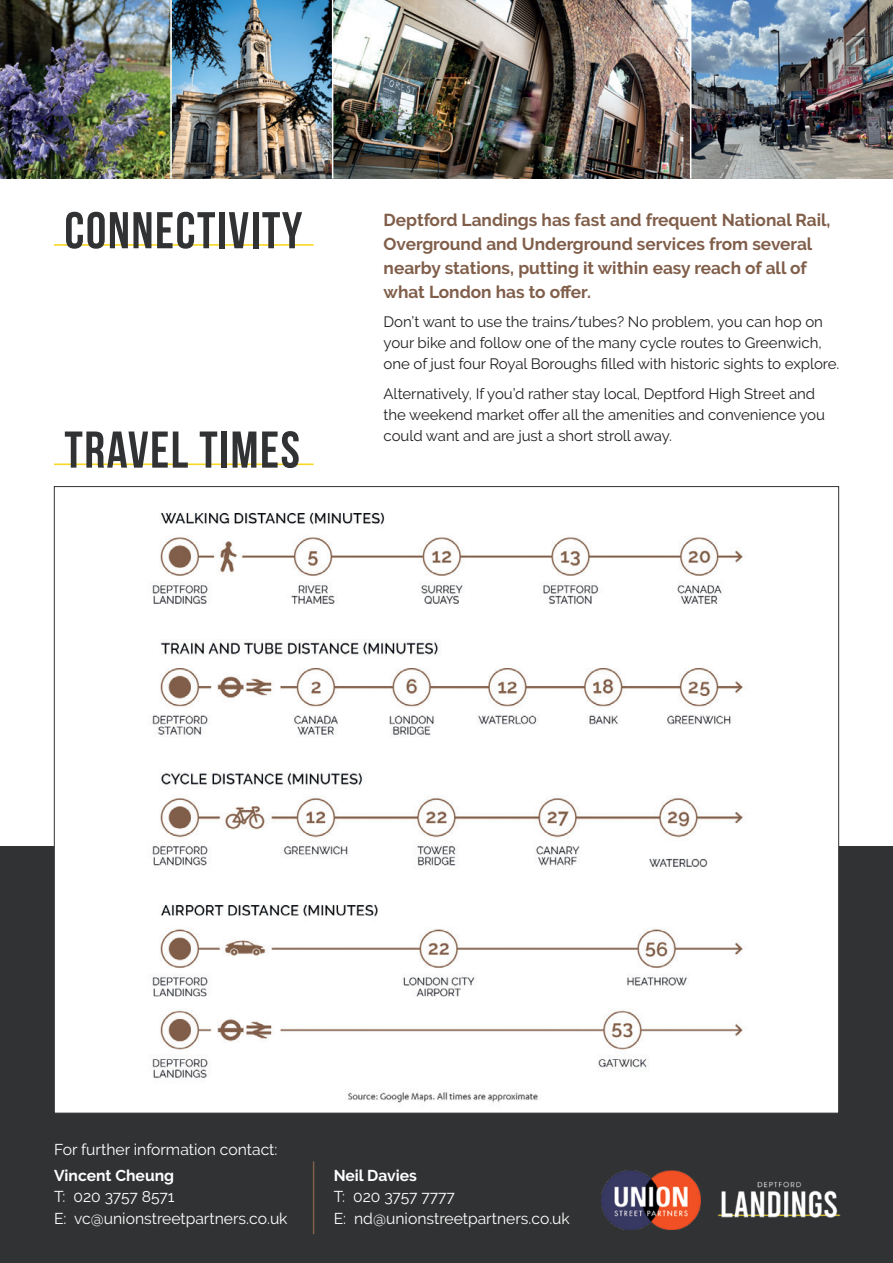
<style>
.page{position:relative;width:893px;height:1263px;background:#fff}
.page>*{position:absolute;margin:0;border:0;box-sizing:border-box;transform-origin:0 0}
.t1{font:700 51.6px "Bebas Neue";letter-spacing:.03em;color:#313233}
.t2{font:700 17.25px/24px "Raleway";color:#805e4a}
.t3{font:15.6px "Raleway";color:#fff}
.t4{font:700 15.6px "Raleway";color:#fff}
.t5{font:15px/21px "Raleway";letter-spacing:-.005em;color:#231f20}
</style>
<div class="page">
<div style="left:0;top:846px;width:893px;height:417px;background:#313233"></div>
<hr style="left:54px;top:244px;width:260px;height:2px;background:#fad725">
<hr style="left:54px;top:463px;width:260px;height:2px;background:#fad725">
<img style="left:0;top:0;width:893px;height:179px">
<div style="left:54px;top:486px;width:785px;height:627px;background:#fff;border:1px solid #313233"></div>
<hr style="left:170px;top:0;width:2px;height:179px;background:#fff">
<hr style="left:332px;top:0;width:1px;height:179px;background:#fff">
<hr style="left:690px;top:0;width:1px;height:179px;background:#fff">
<img style="left:601px;top:1170px;width:99px;height:59px">
<hr style="left:313px;top:1161px;width:1px;height:73px;background:#805e4a">
<img style="left:718px;top:1181px;width:123px;height:37px">
<img style="left:152px;top:512px;width:591px;height:567px">
<img style="left:348px;top:1092px;width:190px;height:11px">
<p class="t1" style="left:64px;top:202px;width:239px">CONNECTIVITY</p>
<p class="t1" style="left:64px;top:421px;width:237px">TRAVEL TIMES</p>
<p class="t2" style="left:384px;top:208px;width:448px">Deptford Landings has fast and frequent National Rail, Overground and Underground services from several nearby stations, putting it within easy reach of all of what London has to offer.</p>
<p class="t5" style="left:384px;top:311px;width:457px">Don’t want to use the trains/tubes? No problem, you can hop on your bike and follow one of the many cycle routes to Greenwich, one of just four Royal Boroughs filled with historic sights to explore.</p>
<p class="t5" style="left:384px;top:383px;width:443px">Alternatively, If you’d rather stay local, Deptford High Street and the weekend market offer all the amenities and convenience you could want and are just a short stroll away.</p>
<p class="t3" style="left:54px;top:1141px;width:225px">For further information contact:</p>
<p class="t4" style="left:54px;top:1167px;width:122px">Vincent Cheung</p>
<p class="t3" style="left:54px;top:1188px;width:122px">T: 020 3757 8571</p>
<p class="t3" style="left:54px;top:1209px;width:235px">E: vc@unionstreetpartners.co.uk</p>
<p class="t4" style="left:334px;top:1167px;width:85px">Neil Davies</p>
<p class="t3" style="left:334px;top:1188px;width:123px">T: 020 3757 7777</p>
<p class="t3" style="left:334px;top:1209px;width:238px">E: nd@unionstreetpartners.co.uk</p>
</div>
